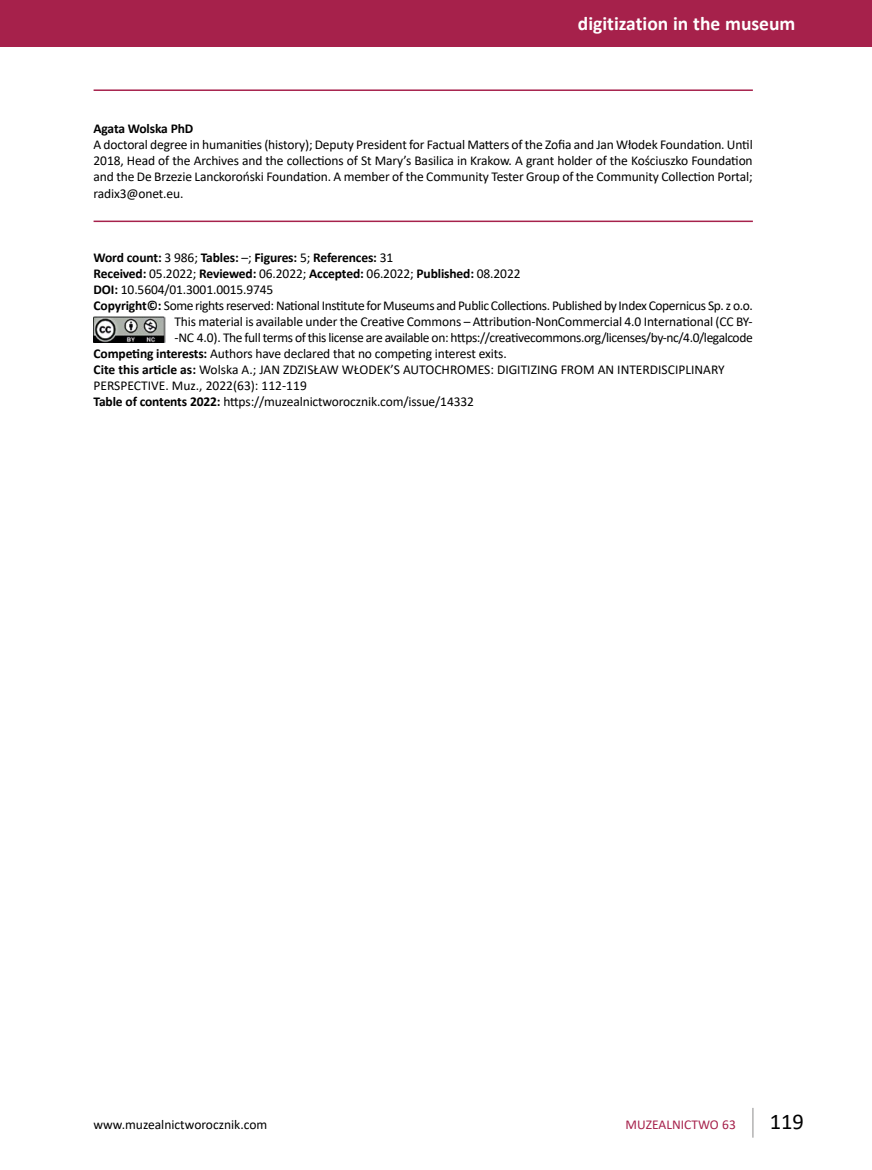
<style>
.page{position:relative;width:872px;height:1170px;background:#fff}
.page>*{position:absolute;margin:0;border:0;box-sizing:border-box;transform-origin:0 0}
.t1{font:22.5px "Calibri";color:#000}
.t2{font:700 19.5px "Calibri";color:#fff}
.t3{font:13.5px/16px "Calibri";letter-spacing:-.01em;color:#000;text-align:justify}
.t4{font:13.5px "Calibri";letter-spacing:-.03em;color:#000}
.t5{font:700 13.5px "Calibri";letter-spacing:-.01em;color:#000}
.t6{font:13.5px "Calibri";color:#a6214b}
.s1{font-weight:400}
.s2{font-weight:700}
</style>
<div class="page">
<hr style="left:752px;top:1107px;width:1px;height:30px;background:#b3b2b2">
<div style="left:0;top:0;width:872px;height:47px;background:#a6214b"></div>
<hr style="left:94px;top:89px;width:659px;height:2px;background:#a6214b">
<hr style="left:94px;top:220px;width:659px;height:2px;background:#a6214b">
<img style="left:94px;top:317px;width:72px;height:25px">
<h2 class="t2" style="left:578px;top:10px;width:219px">digitization in the museum</h2>
<p class="t5" style="left:94px;top:119px;width:101px">Agata Wolska PhD</p>
<p class="t3" style="left:94px;top:136px;width:660px">A doctoral degree in humanities (history); Deputy President for Factual Matters of the Zofia and Jan Włodek Foundation. Until 2018, Head of the Archives and the collections of St Mary’s Basilica in Krakow. A grant holder of the Kościuszko Foundation and the De Brzezie Lanckoroński Foundation. A member of the Community Tester Group of the Community Collection Portal; radix3@onet.eu.</p>
<p class="t5" style="left:94px;top:248px;width:301px">Word count: <span class="s1">3 986;</span> Tables: <span class="s1">–;</span> Figures: <span class="s1">5;</span> References: <span class="s1">31</span></p>
<p class="t5" style="left:94px;top:264px;width:428px">Received: <span class="s1">05.2022;</span> Reviewed: <span class="s1">06.2022;</span> Accepted: <span class="s1">06.2022;</span> Published: <span class="s1">08.2022</span></p>
<p class="t3" style="left:94px;top:281px;width:181px"><span class="s2">DOI:</span> 10.5604/01.3001.0015.9745</p>
<p class="t4" style="left:94px;top:296px;width:661px"><span class="s2">Copyright©:</span> Some rights reserved: National Institute for Museums and Public Collections. Published by Index Copernicus Sp. z o.o.</p>
<p class="t3" style="left:174px;top:313px;width:580px">This material is available under the Creative Commons – Attribution-NonCommercial 4.0 International (CC BY-</p>
<p class="t4" style="left:174px;top:328px;width:580px">-NC 4.0). The full terms of this license are available on: https://creativecommons.org/licenses/by-nc/4.0/legalcode</p>
<p class="t3" style="left:94px;top:345px;width:415px"><span class="s2">Competing interests:</span> Authors have declared that no competing interest exits.</p>
<p class="t3" style="left:94px;top:361px;width:632px"><span class="s2">Cite this article as:</span> Wolska A.; JAN ZDZISŁAW WŁODEK’S AUTOCHROMES: DIGITIZING FROM AN INTERDISCIPLINARY</p>
<p class="t3" style="left:94px;top:377px;width:215px">PERSPECTIVE. Muz., 2022(63): 112-119</p>
<p class="t3" style="left:94px;top:393px;width:382px"><span class="s2">Table of contents 2022:</span> https://muzealnictworocznik.com/issue/14332</p>
<p class="t3" style="left:94px;top:1115px;width:175px">www.muzealnictworocznik.com</p>
<p class="t6" style="left:625px;top:1114px;width:112px">MUZEALNICTWO 63</p>
<h1 class="t1" style="left:770px;top:1105px;width:36px">119</h1>
</div>
